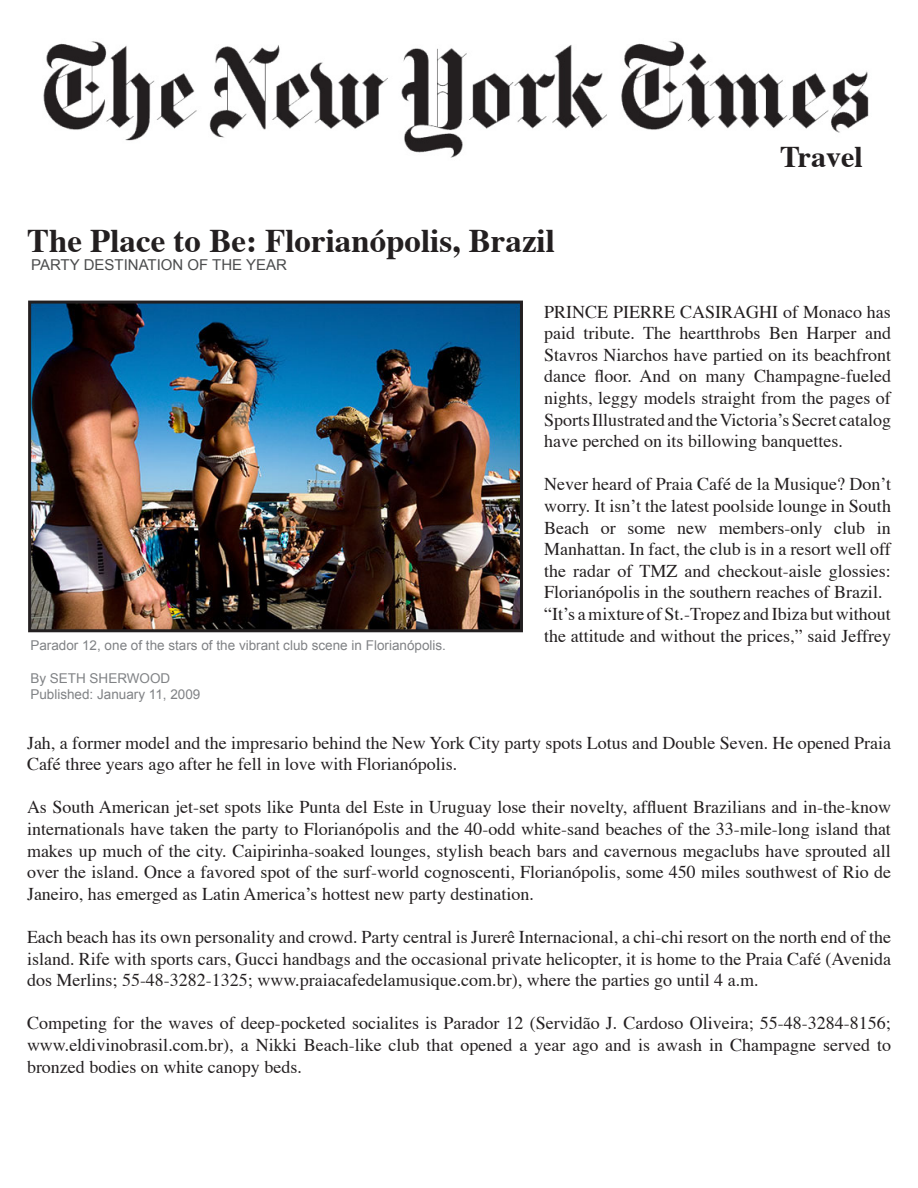
<style>
.page{position:relative;width:918px;height:1188px;background:#fff}
.page>*{position:absolute;margin:0;border:0;box-sizing:border-box;transform-origin:0 0}
.t1{font:700 33px "Times";color:#231f20}
.t2{font:700 30px "Times";color:#231f20}
.t3{font:18px/21.6px "Times";color:#231f20;text-align:justify}
.t4{font:15px "Arial";color:#4b4c4d}
.t5{font:13.5px/16.2px "Arial";color:#808285}
</style>
<div class="page">
<img style="left:43px;top:41px;width:826px;height:117px">
<img style="left:32px;top:305px;width:487px;height:323px">
<div style="left:28px;top:301px;width:495px;height:331px;border:3px solid #231f20"></div>
<h2 class="t2" style="left:780px;top:128px;width:84px">Travel</h2>
<h1 class="t1" style="left:27px;top:209px;width:529px">The Place to Be: Florianópolis, Brazil</h1>
<p class="t4" style="left:31px;top:255px;width:257px">PARTY DESTINATION OF THE YEAR</p>
<p class="t3" style="left:544px;top:299px;width:348px">PRINCE PIERRE CASIRAGHI of Monaco has paid tribute. The heartthrobs Ben Harper and Stavros Niarchos have partied on its beachfront dance floor. And on many Champagne-fueled nights, leggy models straight from the pages of Sports Illustrated and the Victoria’s Secret catalog have perched on its billowing banquettes.</p>
<p class="t3" style="left:544px;top:472px;width:349px;text-align:left">Never heard of Praia Café de la Musique? Don’t worry. It isn’t the latest poolside lounge in South Beach or some new members-only club in Manhattan. In fact, the club is in a resort well off the radar of TMZ and checkout-aisle glossies:<br>Florianópolis in the southern reaches of Brazil. “It’s a mixture of St.-Tropez and Ibiza but without the attitude and without the prices,” said Jeffrey</p>
<p class="t5" style="left:30px;top:638px;width:417px">Parador 12, one of the stars of the vibrant club scene in Florianópolis.</p>
<p class="t5" style="left:30px;top:670px;width:172px">By SETH SHERWOOD<br>Published: January 11, 2009</p>
<p class="t3" style="left:27px;top:730px;width:866px">Jah, a former model and the impresario behind the New York City party spots Lotus and Double Seven. He opened Praia<br>Café three years ago after he fell in love with Florianópolis.</p>
<p class="t3" style="left:27px;top:795px;width:866px">As South American jet-set spots like Punta del Este in Uruguay lose their novelty, affluent Brazilians and in-the-know internationals have taken the party to Florianópolis and the 40-odd white-sand beaches of the 33-mile-long island that makes up much of the city. Caipirinha-soaked lounges, stylish beach bars and cavernous megaclubs have sprouted all over the island. Once a favored spot of the surf-world cognoscenti, Florianópolis, some 450 miles southwest of Rio de Janeiro, has emerged as Latin America’s hottest new party destination.</p>
<p class="t3" style="left:27px;top:925px;width:866px">Each beach has its own personality and crowd. Party central is Jurerê Internacional, a chi-chi resort on the north end of the island. Rife with sports cars, Gucci handbags and the occasional private helicopter, it is home to the Praia Café (Avenida dos Merlins; 55-48-3282-1325; www.praiacafedelamusique.com.br), where the parties go until 4 a.m.</p>
<p class="t3" style="left:27px;top:1011px;width:866px">Competing for the waves of deep-pocketed socialites is Parador 12 (Servidão J. Cardoso Oliveira; 55-48-3284-8156; www.eldivinobrasil.com.br), a Nikki Beach-like club that opened a year ago and is awash in Champagne served to bronzed bodies on white canopy beds.</p>
</div>
